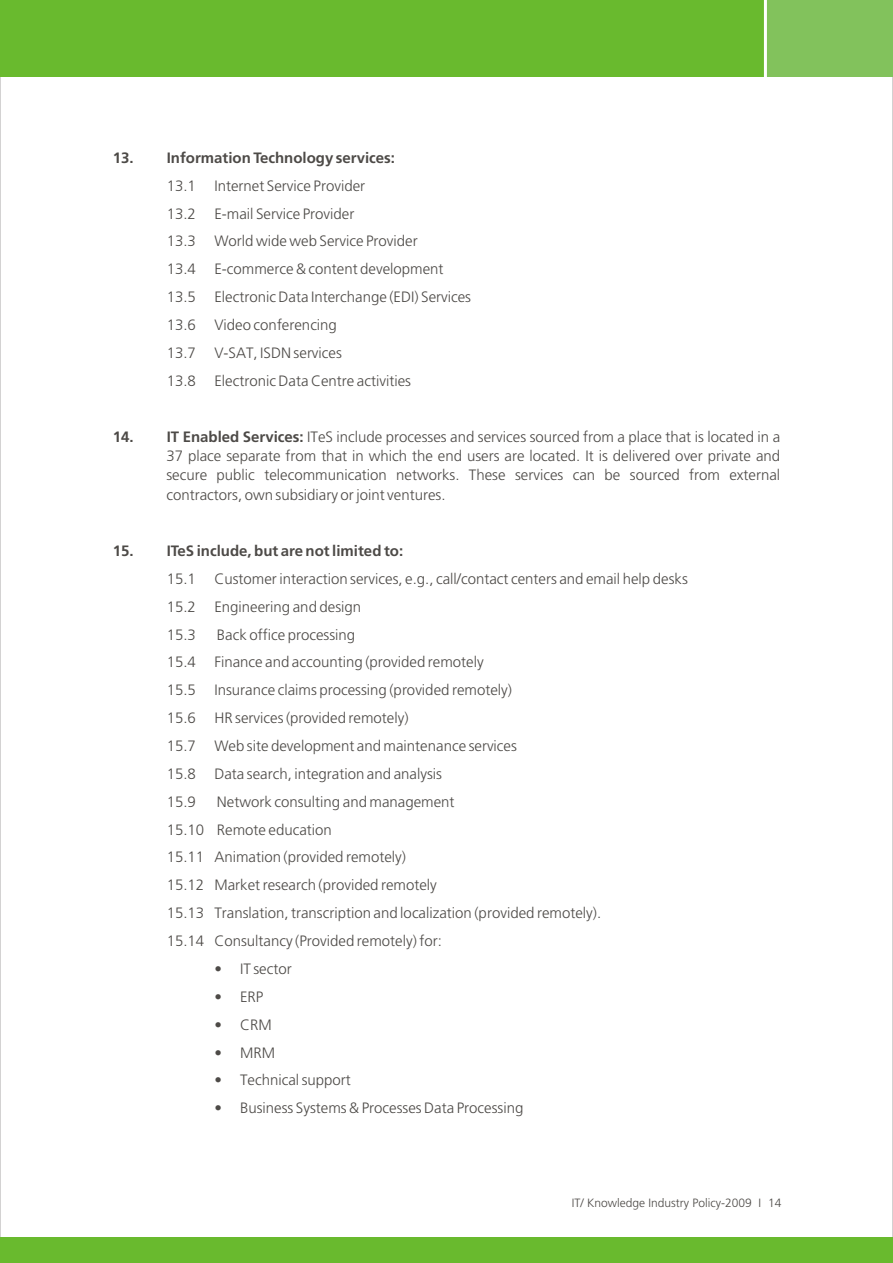
<style>
.page{position:relative;width:893px;height:1263px;background:#fff}
.page>*{position:absolute;margin:0;border:0;box-sizing:border-box;transform-origin:0 0}
.t1{font:300 15px/27.9px "Frutiger LT";color:#4d4a47}
.t2{font:300 15px "Frutiger LT";color:#4d4a47}
.t3{font:300 12px "Frutiger LT";color:#4d4a47}
.s1{font-style:inherit}
</style>
<div class="page">
<div style="left:0;top:0;width:893px;height:77px;background:#69ba2e"></div>
<div style="left:765px;top:0;width:128px;height:77px;background:#82c25c"></div>
<hr style="left:764px;top:0;width:3px;height:98px;background:#fff">
<div style="left:0;top:1237px;width:893px;height:26px;background:#69ba2e"></div>
<p class="t2" style="left:113px;top:152px;width:284px">13. Information Technology services:</p>
<p class="t1" style="left:167px;top:173px;width:306px">13.1 Internet Service Provider<br>13.2 E-mail Service Provider<br>13.3 World wide web Service Provider<br>13.4 E-commerce &amp; content development 13.5 Electronic Data Interchange (EDI) Services 13.6 Video conferencing<br>13.7 V-SAT, ISDN services<br>13.8 Electronic Data Centre activities</p>
<p class="t1" style="left:166px;top:428px;width:615px;line-height:19.2px;text-align:justify;text-indent:-54px"><span class="s1">14. IT Enabled Services:</span> ITeS include processes and services sourced from a place that is located in a 37 place separate from that in which the end users are located. It is delivered over private and secure public telecommunication networks. These services can be sourced from external contractors, own subsidiary or joint ventures.</p>
<p class="t2" style="left:113px;top:545px;width:292px">15. ITeS include, but are not limited to:</p>
<p class="t1" style="left:167px;top:566px;width:523px">15.1 Customer interaction services, e.g., call/contact centers and email help desks<br>15.2 Engineering and design<br>15.3</p>
<p class="t1" style="left:167px;top:621px;width:352px;text-indent:50px">Back office processing<br>15.4 Finance and accounting (provided remotely<br>15.5 Insurance claims processing (provided remotely)<br>15.6 HR services (provided remotely)<br>15.7 Web site development and maintenance services 15.8 Data search, integration and analysis<br>15.9</p>
<p class="t1" style="left:167px;top:789px;width:436px;text-indent:50px">Network consulting and management<br>15.10 Remote education<br>15.11 Animation (provided remotely)<br>15.12 Market research (provided remotely<br>15.13 Translation, transcription and localization (provided remotely).<br>15.14 Consultancy (Provided remotely) for:</p>
<p class="t1" style="left:214px;top:956px;width:79px">• IT sector</p>
<p class="t1" style="left:214px;top:984px;width:50px">• ERP</p>
<p class="t1" style="left:214px;top:1012px;width:59px">• CRM</p>
<p class="t1" style="left:214px;top:1039px;width:62px">• MRM</p>
<p class="t1" style="left:214px;top:1067px;width:138px">• Technical support</p>
<p class="t1" style="left:214px;top:1095px;width:310px">• Business Systems &amp; Processes Data Processing</p>
<p class="t3" style="left:572px;top:1198px;width:211px">IT/ Knowledge Industry Policy-2009 I 14</p>
</div>
